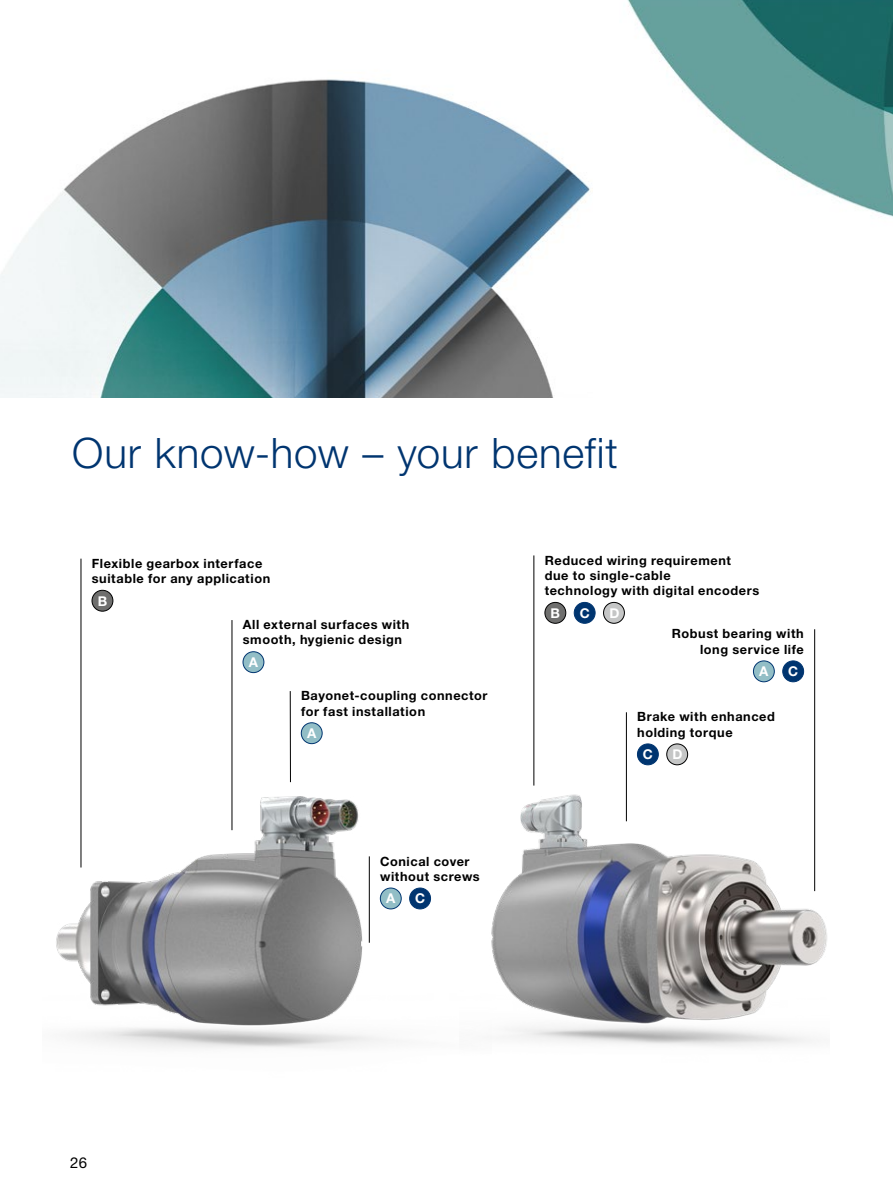
<style>
.page{position:relative;width:893px;height:1191px;background:#fff}
.page>*{position:absolute;margin:0;border:0;box-sizing:border-box;transform-origin:0 0}
.Headline_HN_45_light{font:300 42px "Helvetica Neue LT Std";letter-spacing:.02em;color:#003570}
.t1{font:15px "Helvetica Neue LT Std";color:#000}
.Titelheadline_21_Pt{font:700 13.5px "Helvetica Neue LT Std";color:#fff}
.Fließtext_HN_75_bold{font:700 12.75px/15.3px "Helvetica Neue LT Std";letter-spacing:.045em;color:#000}
</style>
<div class="page">
<img style="left:0;top:79px;width:591px;height:319px">
<img style="left:627px;top:0;width:266px;height:217px">
<hr style="left:81px;top:558px;width:1px;height:309px;background:#000">
<hr style="left:626px;top:712px;width:1px;height:109px;background:#000">
<hr style="left:814px;top:629px;width:1px;height:262px;background:#000">
<hr style="left:232px;top:620px;width:1px;height:210px;background:#000">
<hr style="left:534px;top:555px;width:1px;height:230px;background:#000">
<hr style="left:290px;top:691px;width:1px;height:91px;background:#000">
<img style="left:491px;top:789px;width:336px;height:257px">
<img style="left:56px;top:749px;width:375px;height:299px">
<hr style="left:369px;top:856px;width:1px;height:86px;background:#000">
<div style="left:92px;top:590px;width:21px;height:21px;background:#6f6f6e;border-radius:50%"></div>
<div style="left:92px;top:590px;width:21px;height:21px;border:1px solid #000;border-radius:50%"></div>
<div style="left:753px;top:661px;width:21px;height:21px;background:#92bec6;border-radius:50%"></div>
<div style="left:753px;top:660px;width:21px;height:22px;border:1px solid #003570;border-radius:50%"></div>
<div style="left:783px;top:661px;width:21px;height:21px;background:#003570;border-radius:50%"></div>
<div style="left:782px;top:660px;width:22px;height:22px;border:1px solid #003570;border-radius:50%"></div>
<div style="left:243px;top:651px;width:21px;height:21px;background:#92bec6;border-radius:50%"></div>
<div style="left:243px;top:651px;width:21px;height:22px;border:1px solid #003570;border-radius:50%"></div>
<div style="left:545px;top:602px;width:21px;height:21px;background:#6f6f6e;border-radius:50%"></div>
<div style="left:545px;top:602px;width:21px;height:21px;border:1px solid #000;border-radius:50%"></div>
<div style="left:574px;top:602px;width:21px;height:21px;background:#003570;border-radius:50%"></div>
<div style="left:574px;top:602px;width:21px;height:21px;border:1px solid #003570;border-radius:50%"></div>
<div style="left:603px;top:602px;width:21px;height:21px;background:#c5c6c6;border-radius:50%"></div>
<div style="left:603px;top:602px;width:22px;height:21px;border:1px solid #000;border-radius:50%"></div>
<div style="left:637px;top:744px;width:21px;height:21px;background:#003570;border-radius:50%"></div>
<div style="left:637px;top:743px;width:21px;height:22px;border:1px solid #003570;border-radius:50%"></div>
<div style="left:667px;top:744px;width:21px;height:21px;background:#c5c6c6;border-radius:50%"></div>
<div style="left:667px;top:743px;width:21px;height:22px;border:1px solid #000;border-radius:50%"></div>
<div style="left:301px;top:722px;width:21px;height:21px;background:#92bec6;border-radius:50%"></div>
<div style="left:301px;top:722px;width:21px;height:22px;border:1px solid #003570;border-radius:50%"></div>
<div style="left:380px;top:888px;width:21px;height:21px;background:#92bec6;border-radius:50%"></div>
<div style="left:380px;top:888px;width:21px;height:21px;border:1px solid #003570;border-radius:50%"></div>
<div style="left:410px;top:888px;width:21px;height:21px;background:#003570;border-radius:50%"></div>
<div style="left:409px;top:888px;width:22px;height:21px;border:1px solid #003570;border-radius:50%"></div>
<p class="Headline_HN_45_light" style="left:72px;top:427px;width:547px">Our know-how – your benefit</p>
<p class="Fließtext_HN_75_bold" style="left:92px;top:555px;width:180px">Flexible gearbox interface suitable for any application</p>
<p class="Titelheadline_21_Pt" style="left:98px;top:592px;width:11px">B</p>
<p class="Fließtext_HN_75_bold" style="left:243px;top:616px;width:168px">All external surfaces with smooth, hygienic design</p>
<p class="Titelheadline_21_Pt" style="left:249px;top:653px;width:11px">A</p>
<p class="Fließtext_HN_75_bold" style="left:301px;top:687px;width:188px">Bayonet-coupling connector for fast installation</p>
<p class="Titelheadline_21_Pt" style="left:307px;top:724px;width:11px">A</p>
<p class="Fließtext_HN_75_bold" style="left:380px;top:853px;width:101px">Conical cover without screws</p>
<p class="Titelheadline_21_Pt" style="left:386px;top:889px;width:11px">A</p>
<p class="Titelheadline_21_Pt" style="left:415px;top:889px;width:12px">C</p>
<p class="Fließtext_HN_75_bold" style="left:545px;top:552px;width:216px">Reduced wiring requirement<br>due to single-cable<br>technology with digital encoders</p>
<p class="Titelheadline_21_Pt" style="left:551px;top:604px;width:11px">B</p>
<p class="Titelheadline_21_Pt" style="left:580px;top:604px;width:12px">C</p>
<p class="Titelheadline_21_Pt" style="left:609px;top:604px;width:12px">D</p>
<p class="Fließtext_HN_75_bold" style="left:672px;top:626px;width:133px;text-align:right">Robust bearing with long service life</p>
<p class="Titelheadline_21_Pt" style="left:759px;top:662px;width:11px">A</p>
<p class="Titelheadline_21_Pt" style="left:788px;top:662px;width:12px">C</p>
<p class="Fließtext_HN_75_bold" style="left:637px;top:709px;width:139px">Brake with enhanced holding torque</p>
<p class="Titelheadline_21_Pt" style="left:643px;top:746px;width:12px">C</p>
<p class="Titelheadline_21_Pt" style="left:673px;top:746px;width:12px">D</p>
<p class="t1" style="left:70px;top:1153px;width:18px">26</p>
</div>
